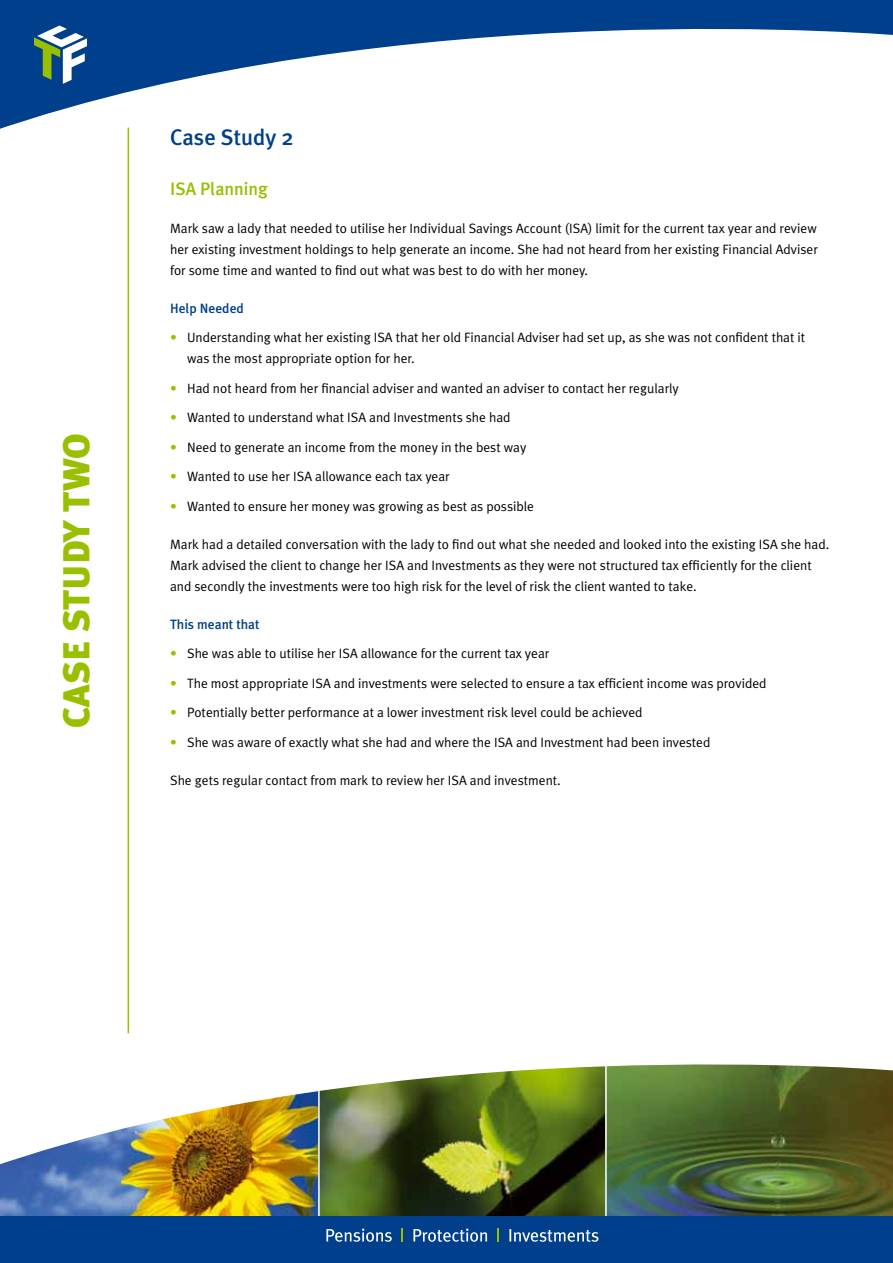
<style>
.page{position:relative;width:893px;height:1263px;background:#fff}
.page>*{position:absolute;margin:0;border:0;box-sizing:border-box;transform-origin:0 0}
.t1{font:900 37.5px "Meta Plus";color:#98c000}
.t2{font:500 22.5px "Meta Plus";color:#003f8b}
.t3{font:500 18px "Meta Plus";color:#98c000}
.t4{font:13.5px/21px "Meta Plus Normal";color:#000}
.t5{font:500 13.5px "Meta Plus";color:#003f8b}
.s1{color:#98c000}
</style>
<div class="page">
<img style="left:0;top:1168px;width:318px;height:48px">
<img style="left:320px;top:1168px;width:573px;height:48px">
<img style="left:0;top:1020px;width:893px;height:148px">
<hr style="left:318px;top:1070px;width:2px;height:193px;background:#fff">
<hr style="left:605px;top:1055px;width:2px;height:208px;background:#fff">
<svg style="left:0;top:0;width:893px;height:133px"></svg>
<svg style="left:34px;top:26px;width:53px;height:58px"></svg>
<div style="left:0;top:1216px;width:893px;height:47px;background:#003f8b"></div>
<hr style="left:128px;top:128px;width:1px;height:905px;background:#98c000">
<svg style="left:326px;top:1228px;width:66px;height:14px"></svg>
<svg style="left:401px;top:1228px;width:2px;height:14px"></svg>
<svg style="left:413px;top:1228px;width:74px;height:14px"></svg>
<svg style="left:497px;top:1228px;width:2px;height:14px"></svg>
<svg style="left:509px;top:1229px;width:89px;height:13px"></svg>
<h1 class="t1" style="left:54px;top:728px;width:296px;rotate:-90deg">CASE STUDY TWO</h1>
<h2 class="t2" style="left:170px;top:124px;width:125px">Case Study 2</h2>
<h3 class="t3" style="left:170px;top:178px;width:99px">ISA Planning</h3>
<p class="t4" style="left:170px;top:217px;width:649px;text-align:justify">Mark saw a lady that needed to utilise her Individual Savings Account (ISA) limit for the current tax year and review her existing investment holdings to help generate an income. She had not heard from her existing Financial Adviser for some time and wanted to find out what was best to do with her money.</p>
<p class="t5" style="left:170px;top:300px;width:75px">Help Needed</p>
<p class="t4" style="left:187px;top:327px;width:620px;text-indent:-17px"><span class="s1">•</span> Understanding what her existing ISA that her old Financial Adviser had set up, as she was not confident that it was the most appropriate option for her.</p>
<p class="t4" style="left:170px;top:377px;width:510px"><span class="s1">•</span> Had not heard from her financial adviser and wanted an adviser to contact her regularly</p>
<p class="t4" style="left:170px;top:407px;width:342px"><span class="s1">•</span> Wanted to understand what ISA and Investments she had</p>
<p class="t4" style="left:170px;top:436px;width:358px"><span class="s1">•</span> Need to generate an income from the money in the best way</p>
<p class="t4" style="left:170px;top:466px;width:281px"><span class="s1">•</span> Wanted to use her ISA allowance each tax year</p>
<p class="t4" style="left:170px;top:495px;width:366px"><span class="s1">•</span> Wanted to ensure her money was growing as best as possible</p>
<p class="t4" style="left:170px;top:533px;width:661px">Mark had a detailed conversation with the lady to find out what she needed and looked into the existing ISA she had.<br>Mark advised the client to change her ISA and Investments as they were not structured tax efficiently for the client and secondly the investments were too high risk for the level of risk the client wanted to take.</p>
<p class="t5" style="left:170px;top:616px;width:91px">This meant that</p>
<p class="t4" style="left:170px;top:643px;width:381px"><span class="s1">•</span> She was able to utilise her ISA allowance for the current tax year</p>
<p class="t4" style="left:170px;top:672px;width:598px"><span class="s1">•</span> The most appropriate ISA and investments were selected to ensure a tax efficient income was provided</p>
<p class="t4" style="left:170px;top:702px;width:474px"><span class="s1">•</span> Potentially better performance at a lower investment risk level could be achieved</p>
<p class="t4" style="left:170px;top:731px;width:542px"><span class="s1">•</span> She was aware of exactly what she had and where the ISA and Investment had been invested</p>
<p class="t4" style="left:170px;top:769px;width:392px">She gets regular contact from mark to review her ISA and investment.</p>
</div>
